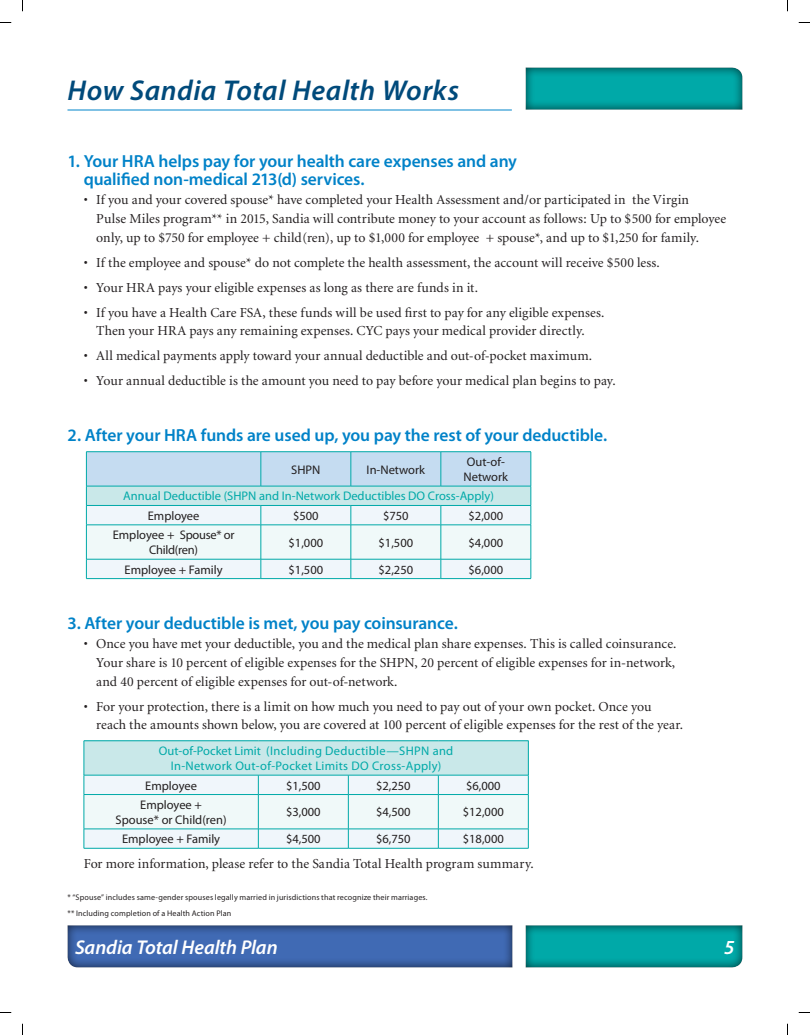
<style>
.page{position:relative;width:810px;height:1035px;background:#fff}
.page>*{position:absolute;margin:0;border:0;box-sizing:border-box;transform-origin:0 0}
.Subhead_italic{font:italic 600 28.75px "Myriad Pro";letter-spacing:.015em;color:#004a7b}
.t1{font:italic 600 20px "Myriad Pro";letter-spacing:-.005em;color:#fff}
.subhead{font:600 17.5px/18.8px "Myriad Pro";letter-spacing:-.005em;color:#0082c8}
.body{font:13.75px/18.8px "Minion";color:#231f20}
.t2{font:12.5px/15px "Myriad Pro";color:#231f20}
.t3{font:12.5px/15px "Myriad Pro";letter-spacing:.025em;color:#00a9a8;text-align:center}
.t4{font:12.5px "Myriad Pro";letter-spacing:.005em;color:#00a9a8}
.t5{font:12.5px/15px "Myriad Pro";letter-spacing:-.02em;color:#231f20;text-align:center}
.body-2{font:8.12px "Myriad Pro";letter-spacing:.015em;color:#231f20}
</style>
<div class="page">
<div style="left:65px;top:925px;width:448px;height:45px;background:#231f20;opacity:.75"></div>
<div style="left:524px;top:925px;width:219px;height:45px;background:#231f20;opacity:.75"></div>
<div style="left:524px;top:65px;width:219px;height:45px;background:#231f20;opacity:.75"></div>
<svg style="left:86px;top:452px;width:446px;height:127px"></svg>
<hr style="left:261px;top:578px;width:90px;height:1px;background:#00a9a8">
<hr style="left:351px;top:578px;width:90px;height:1px;background:#00a9a8">
<hr style="left:441px;top:578px;width:90px;height:1px;background:#00a9a8">
<div style="left:84px;top:741px;width:444px;height:34px;background:#c9e8e9"></div>
<hr style="left:84px;top:741px;width:1px;height:34px;background:#00a9a8">
<hr style="left:84px;top:741px;width:174px;height:1px;background:#00a9a8">
<hr style="left:258px;top:741px;width:90px;height:1px;background:#00a9a8">
<hr style="left:348px;top:741px;width:90px;height:1px;background:#00a9a8">
<hr style="left:438px;top:741px;width:91px;height:1px;background:#00a9a8">
<hr style="left:528px;top:741px;width:1px;height:34px;background:#00a9a8">
<hr style="left:84px;top:848px;width:174px;height:1px;background:#00a9a8">
<svg style="left:84px;top:775px;width:445px;height:73px"></svg>
<hr style="left:258px;top:848px;width:90px;height:1px;background:#00a9a8">
<hr style="left:348px;top:848px;width:90px;height:1px;background:#00a9a8">
<hr style="left:438px;top:848px;width:91px;height:1px;background:#00a9a8">
<hr style="left:68px;top:110px;width:444px;height:1px;background:#0085cb">
<p class="Subhead_italic" style="left:68px;top:75px;width:393px">How Sandia Total Health Works</p>
<p class="subhead" style="left:84px;top:152px;width:435px;text-indent:-16px">1. Your HRA helps pay for your health care expenses and any qualified non-medical 213(d) services.</p>
<p class="body" style="left:96px;top:191px;width:631px;text-indent:-12px">• If you and your covered spouse* have completed your Health Assessment and/or participated in the Virgin<br>Pulse Miles program** in 2015, Sandia will contribute money to your account as follows: Up to $500 for employee only, up to $750 for employee + child(ren), up to $1,000 for employee + spouse*, and up to $1,250 for family.</p>
<p class="body" style="left:84px;top:253px;width:578px">• If the employee and spouse* do not complete the health assessment, the account will receive $500 less.</p>
<p class="body" style="left:84px;top:278px;width:396px">• Your HRA pays your eligible expenses as long as there are funds in it.</p>
<p class="body" style="left:84px;top:303px;width:522px;text-align:center">• If you have a Health Care FSA, these funds will be used first to pay for any eligible expenses.<br>Then your HRA pays any remaining expenses. CYC pays your medical provider directly.</p>
<p class="body" style="left:84px;top:347px;width:510px">• All medical payments apply toward your annual deductible and out-of-pocket maximum.</p>
<p class="body" style="left:84px;top:372px;width:533px">• Your annual deductible is the amount you need to pay before your medical plan begins to pay.</p>
<p class="subhead" style="left:68px;top:426px;width:541px">2. After your HRA funds are used up, you pay the rest of your deductible.</p>
<p class="t2" style="left:291px;top:462px;width:31px">SHPN</p>
<p class="t2" style="left:367px;top:462px;width:60px">In-Network</p>
<p class="t2" style="left:464px;top:455px;width:46px">Out-of-<br>Network</p>
<p class="t4" style="left:123px;top:489px;width:372px">Annual Deductible (SHPN and In-Network Deductibles DO Cross-Apply)</p>
<p class="t2" style="left:148px;top:508px;width:53px">Employee</p>
<p class="t2" style="left:293px;top:508px;width:27px">$500</p>
<p class="t2" style="left:383px;top:508px;width:27px">$750</p>
<p class="t2" style="left:469px;top:508px;width:36px">$2,000</p>
<p class="t5" style="left:113px;top:528px;width:123px">Employee + Spouse* or<br>Child(ren)</p>
<p class="t2" style="left:289px;top:535px;width:36px">$1,000</p>
<p class="t2" style="left:379px;top:535px;width:36px">$1,500</p>
<p class="t2" style="left:469px;top:535px;width:36px">$4,000</p>
<p class="t2" style="left:125px;top:562px;width:100px">Employee + Family</p>
<p class="t2" style="left:289px;top:562px;width:36px">$1,500</p>
<p class="t2" style="left:379px;top:562px;width:36px">$2,250</p>
<p class="t2" style="left:469px;top:562px;width:36px">$6,000</p>
<p class="subhead" style="left:68px;top:614px;width:392px">3. After your deductible is met, you pay coinsurance.</p>
<p class="body" style="left:96px;top:635px;width:582px;text-align:justify;text-indent:-13px">• Once you have met your deductible, you and the medical plan share expenses. This is called coinsurance.<br>Your share is 10 percent of eligible expenses for the SHPN, 20 percent of eligible expenses for in-network, and 40 percent of eligible expenses for out-of-network.</p>
<p class="body" style="left:96px;top:697px;width:588px;text-indent:-12px">• For your protection, there is a limit on how much you need to pay out of your own pocket. Once you reach the amounts shown below, you are covered at 100 percent of eligible expenses for the rest of the year.</p>
<p class="t3" style="left:159px;top:744px;width:296px">Out-of-Pocket Limit (Including Deductible—SHPN and<br>In-Network Out-of-Pocket Limits DO Cross-Apply)</p>
<p class="t2" style="left:145px;top:778px;width:53px">Employee</p>
<p class="t2" style="left:286px;top:778px;width:36px">$1,500</p>
<p class="t2" style="left:376px;top:778px;width:36px">$2,250</p>
<p class="t2" style="left:466px;top:778px;width:36px">$6,000</p>
<p class="t2" style="left:140px;top:797px;width:63px">Employee +</p>
<p class="t2" style="left:116px;top:812px;width:113px">Spouse* or Child(ren)</p>
<p class="t2" style="left:286px;top:805px;width:36px">$3,000</p>
<p class="t2" style="left:376px;top:805px;width:36px">$4,500</p>
<p class="t2" style="left:463px;top:805px;width:43px">$12,000</p>
<p class="t2" style="left:122px;top:832px;width:100px">Employee + Family</p>
<p class="t2" style="left:286px;top:832px;width:36px">$4,500</p>
<p class="t2" style="left:376px;top:832px;width:36px">$6,750</p>
<p class="t2" style="left:463px;top:832px;width:43px">$18,000</p>
<p class="body" style="left:84px;top:855px;width:452px">For more information, please refer to the Sandia Total Health program summary.</p>
<p class="body-2" style="left:68px;top:893px;width:362px">* “Spouse” includes same-gender spouses legally married in jurisdictions that recognize their marriages.</p>
<p class="body-2" style="left:68px;top:909px;width:165px">** Including completion of a Health Action Plan</p>
<h2 class="t1" style="left:75px;top:937px;width:204px">Sandia Total Health Plan</h2>
<h2 class="t1" style="left:724px;top:937px;width:12px">5</h2>
</div>
